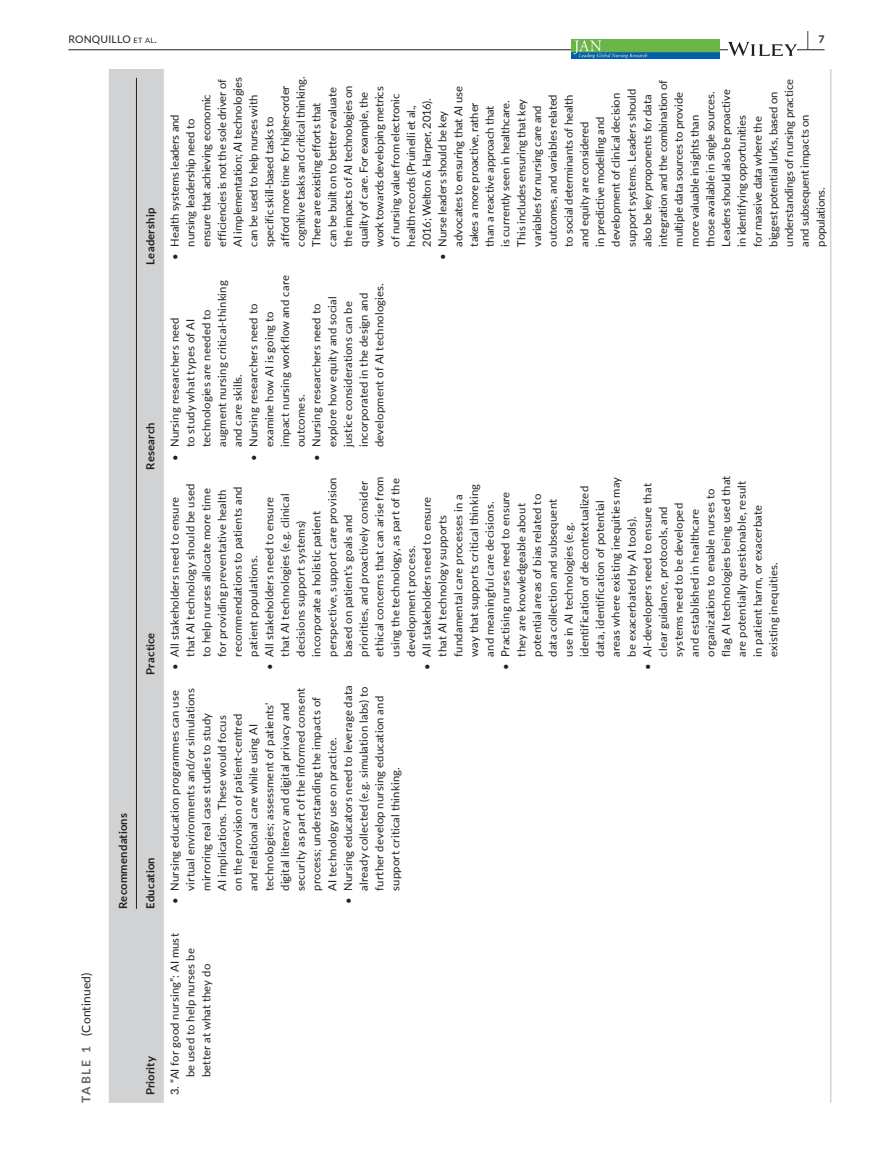
<style>
.page{position:relative;width:893px;height:1174px;background:#fff}
.page>*{position:absolute;margin:0;border:0;box-sizing:border-box;transform-origin:0 0}
.t1{font:700 19.5px "Lato";color:#231f20;scale:.43 1}
.t2{font:12px "Lato";letter-spacing:.015em;color:#231f20}
.t3{font:11.25px/15.8px "Lato";letter-spacing:.015em;color:#231f20}
.t4{font:11.25px/15.8px "Lato";letter-spacing:-.005em;color:#231f20}
.t5{font:700 11.25px "Lato";letter-spacing:.02em;color:#231f20}
.t6{font:10.5px "Lato";letter-spacing:.015em;color:#231f20}
.s1{font-size:7.35px}
.s2{font-weight:700;color:#636366}
</style>
<div class="page">
<hr style="left:68px;top:49px;width:756px;height:1px;background:#231f20">
<img style="left:571px;top:39px;width:149px;height:20px">
<svg style="left:728px;top:42px;width:69px;height:14px"></svg>
<div style="left:109px;top:69px;width:55px;height:1033px;background:#d1d2d4"></div>
<hr style="left:830px;top:916px;width:1px;height:186px;background:#d1d2d4">
<hr style="left:830px;top:682px;width:1px;height:229px;background:#d1d2d4">
<hr style="left:830px;top:477px;width:1px;height:200px;background:#d1d2d4">
<hr style="left:830px;top:272px;width:1px;height:196px;background:#d1d2d4">
<hr style="left:830px;top:69px;width:1px;height:199px;background:#d1d2d4">
<hr style="left:136px;top:78px;width:1px;height:830px;background:#231f20">
<p class="t6" style="left:68px;top:31px;width:90px">RONQUILLO <span class="s1">et al</span>.</p>
<h1 class="t1" style="left:807px;top:25px;width:43px">| <sup>7</sup></h1>
<p class="t2" style="left:78px;top:1102px;width:132px;rotate:-90deg"><span class="s2">TABLE 1</span> (Continued)</p>
<p class="t5" style="left:115px;top:908px;width:97px;rotate:-90deg">Recommendations</p>
<p class="t5" style="left:142px;top:265px;width:58px;rotate:-90deg">Leadership</p>
<p class="t5" style="left:142px;top:470px;width:49px;rotate:-90deg">Research</p>
<p class="t5" style="left:142px;top:674px;width:44px;rotate:-90deg">Practice</p>
<p class="t5" style="left:142px;top:908px;width:53px;rotate:-90deg">Education</p>
<p class="t5" style="left:142px;top:1095px;width:41px;rotate:-90deg">Priority</p>
<p class="t4" style="left:166px;top:247px;width:172px;text-indent:-14px;rotate:-90deg">• Health systems leaders and nursing leadership need to<br>ensure that achieving economic efficiencies is not the sole driver of<br>AI implementation; AI technologies can be used to help nurses with specific skill-based tasks to<br>afford more time for higher-order cognitive tasks and critical thinking.<br>There are existing efforts that<br>can be built on to better evaluate the impacts of AI technologies on quality of care. For example, the work towards developing metrics of nursing value from electronic health records (Pruinelli et al.,<br>2016; Welton &amp; Harper, 2016).</p>
<p class="t4" style="left:434px;top:247px;width:169px;text-indent:-14px;rotate:-90deg">• Nurse leaders should be key advocates to ensuring that AI use takes a more proactive, rather than a reactive approach that<br>is currently seen in healthcare.<br>This includes ensuring that key variables for nursing care and outcomes, and variables related<br>to social determinants of health and equity are considered<br>in predictive modelling and development of clinical decision support systems. Leaders should also be key proponents for data integration and the combination of multiple data sources to provide more valuable insights than<br>those available in single sources.<br>Leaders should also be proactive in identifying opportunities<br>for massive data where the biggest potential lurks, based on understandings of nursing practice and subsequent impacts on populations.</p>
<p class="t3" style="left:166px;top:447px;width:168px;text-indent:-14px;rotate:-90deg">• Nursing researchers need<br>to study what types of AI technologies are needed to augment nursing critical-thinking and care skills.</p>
<p class="t3" style="left:245px;top:447px;width:173px;text-indent:-14px;rotate:-90deg">• Nursing researchers need to examine how AI is going to impact nursing workflow and care outcomes.</p>
<p class="t3" style="left:308px;top:447px;width:166px;text-indent:-14px;rotate:-90deg">• Nursing researchers need to explore how equity and social justice considerations can be incorporated in the design and development of AI technologies.</p>
<p class="t3" style="left:166px;top:656px;width:174px;text-indent:-14px;rotate:-90deg">• All stakeholders need to ensure that AI technology should be used to help nurses allocate more time for providing preventative health recommendations to patients and patient populations.</p>
<p class="t3" style="left:261px;top:656px;width:182px;text-indent:-14px;rotate:-90deg">• All stakeholders need to ensure that AI technologies (e.g. clinical decisions support systems) incorporate a holistic patient perspective, support care provision based on patient's goals and priorities, and proactively consider ethical concerns that can arise from using the technology, as part of the development process.</p>
<p class="t3" style="left:418px;top:656px;width:174px;text-indent:-14px;rotate:-90deg">• All stakeholders need to ensure that AI technology supports fundamental care processes in a way that supports critical thinking and meaningful care decisions.</p>
<p class="t3" style="left:497px;top:656px;width:181px;text-indent:-14px;rotate:-90deg">• Practising nurses need to ensure they are knowledgeable about potential areas of bias related to data collection and subsequent<br>use in AI technologies (e.g. identification of decontextualized data, identification of potential areas where existing inequities may be exacerbated by AI tools).</p>
<p class="t3" style="left:639px;top:656px;width:182px;text-indent:-14px;rotate:-90deg">• AI-developers need to ensure that clear guidance, protocols, and systems need to be developed<br>and established in healthcare organizations to enable nurses to flag AI technologies being used that are potentially questionable, result in patient harm, or exacerbate existing inequities.</p>
<p class="t3" style="left:166px;top:890px;width:204px;text-indent:-14px;rotate:-90deg">• Nursing education programmes can use virtual environments and/or simulations mirroring real case studies to study<br>AI implications. These would focus<br>on the provision of patient-centred<br>and relational care while using AI technologies; assessment of patients' digital literacy and digital privacy and security as part of the informed consent process; understanding the impacts of AI technology use on practice.</p>
<p class="t3" style="left:340px;top:890px;width:207px;text-indent:-14px;rotate:-90deg">• Nursing educators need to leverage data already collected (e.g. simulation labs) to further develop nursing education and support critical thinking.</p>
<p class="t3" style="left:166px;top:1077px;width:146px;text-indent:-18px;rotate:-90deg">3. “AI for good nursing”: AI must be used to help nurses be better at what they do</p>
</div>
